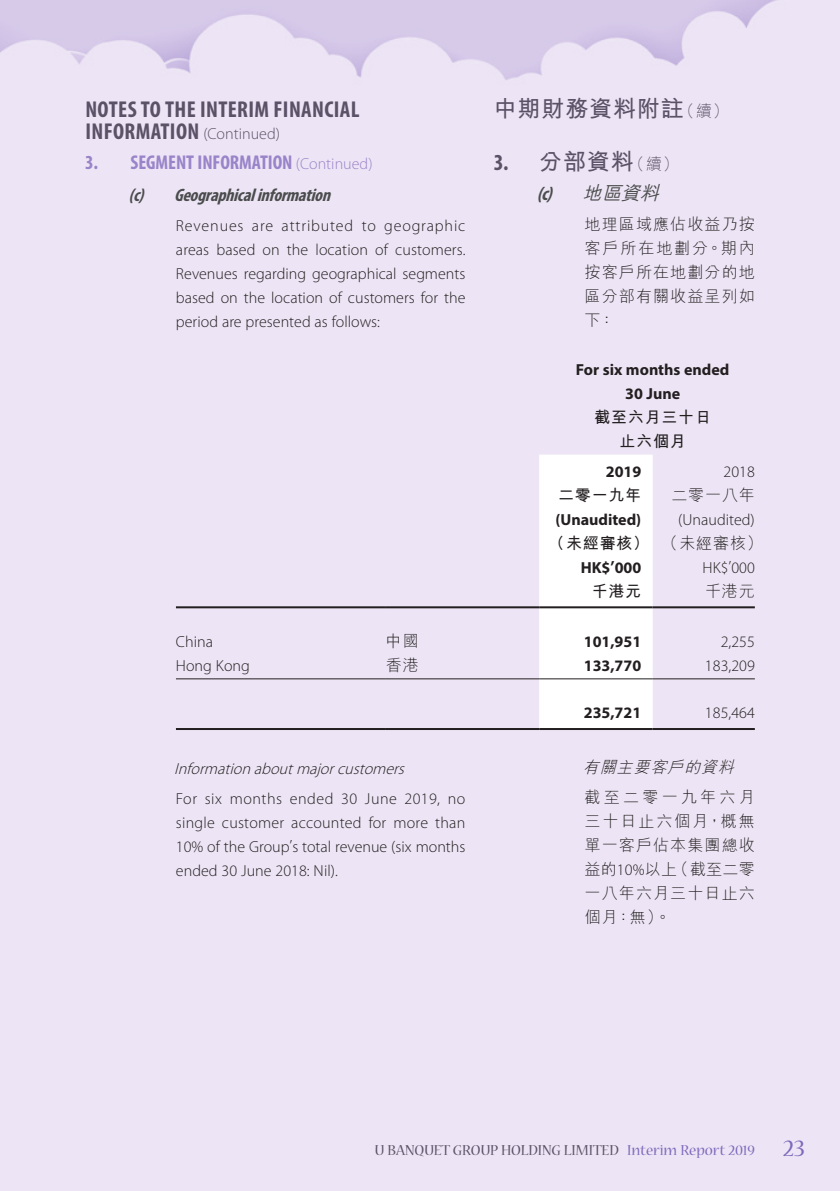
<style>
.page{position:relative;width:840px;height:1191px;background:#fff}
.page>*{position:absolute;margin:0;border:0;box-sizing:border-box;transform-origin:0 0}
.Heading_1{font:700 condensed 23px/22px "Myriad Pro";letter-spacing:.015em;color:#5c5268}
.C_Heading_1{font:700 23px "M Hei HK";letter-spacing:.035em;color:#5c5268}
.Heading_2{font:700 condensed 20px "Myriad Pro";letter-spacing:-.005em;color:#9984c9}
.C_Heading_3{font:italic 500 19px "M Hei HK";color:#4b4c4d}
.Heading_3{font:italic 700 condensed 18px "Myriad Pro";color:#4b4c4d}
.Body_Text{font:300 16px/24px "Myriad Pro";color:#231f20;text-align:justify}
.C_Body_Text{font:300 16px/24px "M Hei HK";letter-spacing:.07em;color:#231f20;text-align:justify}
.Body_Text-2{font:700 16px "Myriad Pro";color:#231f20}
.t1{font:16px "Nueva Std";color:#5c5268}
.Heading_4{font:italic 300 16px "Myriad Pro";color:#231f20}
.Body_Text-3{font:700 16px "M Hei HK";letter-spacing:.05em;color:#231f20}
.Body_Text-4{font:300 16px "M Hei HK";letter-spacing:.05em;color:#231f20}
.C_Heading_4{font:italic 300 16px "M Hei HK";color:#231f20}
.s1{font-weight:300;font-stretch:normal;font-size:16px}
.s2{font-weight:300;font-size:16px}
.s3{font-family:"Myriad Pro";font-stretch:condensed}
.s4{font-family:"Myriad Pro";font-weight:700;font-stretch:condensed}
.s5{font-family:"Myriad Pro"}
.s6{color:#7e68bb}
.s7{font-size:26px;color:#7e68bb}
</style>
<div class="page">
<div style="left:0;top:0;width:839px;height:1191px;background:#ede5f5"></div>
<svg style="left:539px;top:454px;width:113px;height:274px"></svg>
<hr style="left:176px;top:606px;width:210px;height:2px;background:#231f20">
<hr style="left:386px;top:606px;width:153px;height:2px;background:#231f20">
<hr style="left:539px;top:606px;width:113px;height:2px;background:#231f20">
<hr style="left:652px;top:606px;width:102px;height:2px;background:#231f20">
<hr style="left:176px;top:678px;width:210px;height:1px;background:#231f20">
<hr style="left:386px;top:678px;width:153px;height:1px;background:#231f20">
<hr style="left:539px;top:678px;width:113px;height:1px;background:#231f20">
<hr style="left:652px;top:678px;width:102px;height:1px;background:#231f20">
<hr style="left:176px;top:728px;width:210px;height:2px;background:#231f20">
<hr style="left:386px;top:728px;width:153px;height:2px;background:#231f20">
<hr style="left:539px;top:728px;width:113px;height:2px;background:#231f20">
<hr style="left:652px;top:728px;width:102px;height:2px;background:#231f20">
<p class="Heading_1" style="left:85px;top:98px;width:275px">NOTES TO THE INTERIM FINANCIAL<br>INFORMATION <span class="s1">(Continued)</span></p>
<p class="Heading_2" style="left:85px;top:149px;width:289px">3. SEGMENT INFORMATION <span class="s1">(Continued)</span></p>
<p class="Heading_3" style="left:129px;top:184px;width:208px">(c) Geographicalinformation</p>
<p class="Body_Text" style="left:176px;top:213px;width:291px">Revenues are attributed to geographic areas based on the location of customers.<br>Revenues regarding geographical segments based on the location of customers for the period are presented as follows:</p>
<p class="C_Heading_1" style="left:493px;top:92px;width:236px">中期財務資料附註<span class="s2">（續）</span></p>
<p class="C_Heading_1" style="left:493px;top:145px;width:186px"><span class="s3">3.</span> 分部資料<span class="s2">（續）</span></p>
<p class="C_Heading_3" style="left:537px;top:179px;width:129px"><span class="s4">(c)</span> 地區資料</p>
<p class="C_Body_Text" style="left:584px;top:212px;width:172px">地理區域應佔收益乃按客戶所在地劃分。期內按客戶所在地劃分的地區分部有關收益呈列如下：</p>
<p class="Body_Text-2" style="left:575px;top:359px;width:155px">For six months ended</p>
<p class="Body_Text-2" style="left:624px;top:383px;width:57px">30 June</p>
<p class="Body_Text-3" style="left:594px;top:405px;width:118px">截至六月三十日</p>
<p class="Body_Text-3" style="left:619px;top:429px;width:68px">止六個月</p>
<p class="Body_Text-2" style="left:605px;top:461px;width:37px">2019</p>
<p class="Body_Text" style="left:723px;top:459px;width:33px">2018</p>
<p class="Body_Text-3" style="left:557px;top:483px;width:85px">二零一九年</p>
<p class="Body_Text-4" style="left:671px;top:486px;width:85px">二零一八年</p>
<p class="Body_Text-2" style="left:555px;top:509px;width:87px">(Unaudited)</p>
<p class="Body_Text" style="left:678px;top:507px;width:78px">(Unaudited)</p>
<p class="Body_Text-3" style="left:548px;top:531px;width:102px">（未經審核）</p>
<p class="Body_Text-4" style="left:661px;top:534px;width:102px">（未經審核）</p>
<p class="Body_Text-2" style="left:580px;top:557px;width:62px">HK$’000</p>
<p class="Body_Text" style="left:702px;top:555px;width:54px">HK$’000</p>
<p class="Body_Text-3" style="left:591px;top:579px;width:51px">千港元</p>
<p class="Body_Text-4" style="left:704px;top:582px;width:51px">千港元</p>
<p class="Body_Text" style="left:176px;top:630px;width:39px">China</p>
<p class="Body_Text-4" style="left:386px;top:633px;width:34px">中國</p>
<p class="Body_Text-2" style="left:583px;top:631px;width:59px">101,951</p>
<p class="Body_Text" style="left:720px;top:630px;width:36px">2,255</p>
<p class="Body_Text" style="left:176px;top:654px;width:75px">Hong Kong</p>
<p class="Body_Text-4" style="left:386px;top:657px;width:34px">香港</p>
<p class="Body_Text-2" style="left:583px;top:655px;width:59px">133,770</p>
<p class="Body_Text" style="left:704px;top:654px;width:51px">183,209</p>
<p class="Body_Text-2" style="left:583px;top:702px;width:59px">235,721</p>
<p class="Body_Text" style="left:704px;top:701px;width:51px">185,464</p>
<p class="Heading_4" style="left:174px;top:759px;width:236px">Informationaboutmajorcustomers</p>
<p class="Body_Text" style="left:176px;top:786px;width:291px">For six months ended 30 June 2019, no single customer accounted for more than 10% of the Group’s total revenue (six months ended 30 June 2018: Nil).</p>
<p class="C_Heading_4" style="left:582px;top:759px;width:156px">有關主要客戶的資料</p>
<p class="C_Body_Text" style="left:584px;top:784px;width:172px">截至二零一九年六月三十日止六個月，概無單一客戶佔本集團總收益的<span class="s5">10%</span>以上（截至二零一八年六月三十日止六個月：無）。</p>
<p class="t1" style="left:374px;top:1142px;width:431px">U BANQUET GROUP HOLDING LIMITED <span class="s6">Interim Report 2019</span> <span class="s7">23</span></p>
</div>
